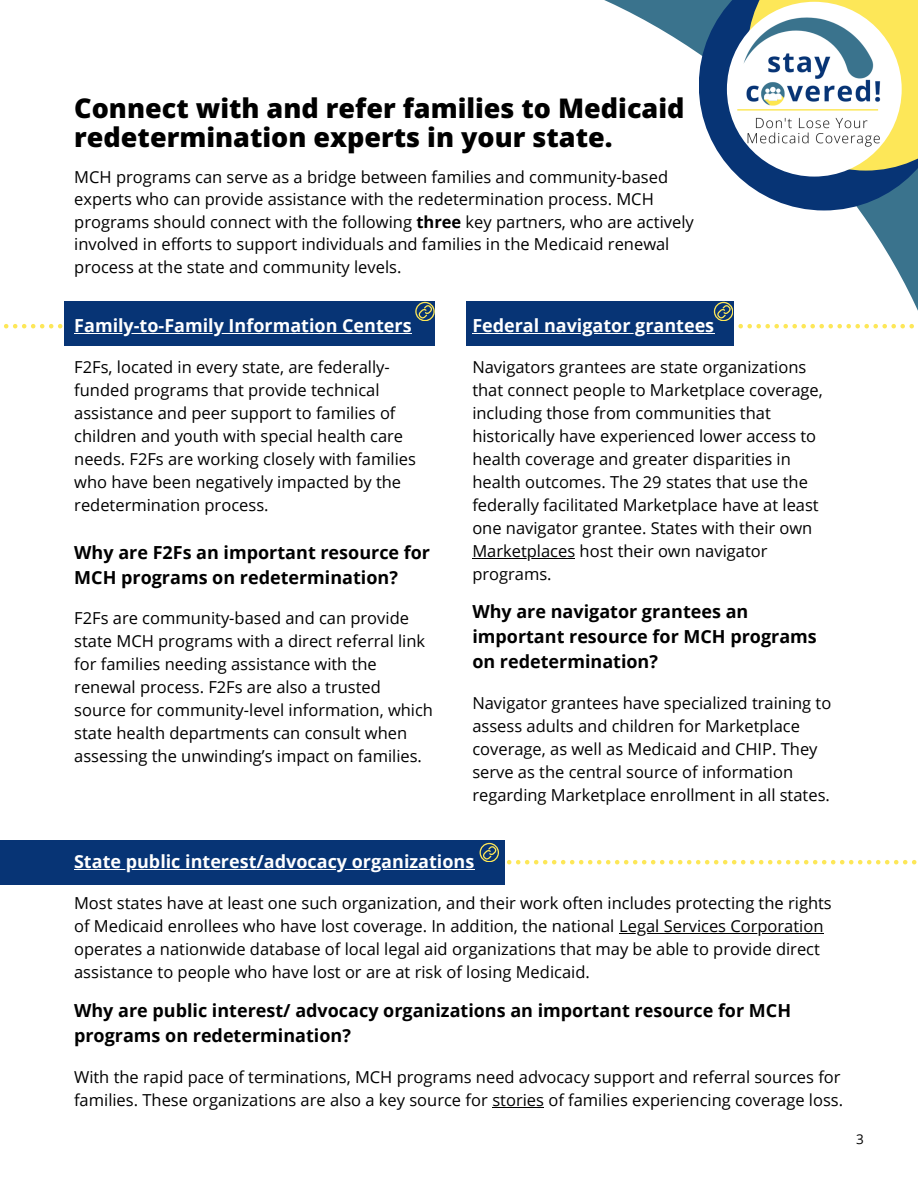
<style>
.page{position:relative;width:918px;height:1188px;background:#fff}
.page>*{position:absolute;margin:0;border:0;box-sizing:border-box;transform-origin:0 0}
.t1{font:800 27px/29px "Open Sans";color:#000}
.t2{font:700 18px/25px "Open Sans";color:#000}
.t3{font:700 18px "Open Sans";color:#fff}
.t4{font:16.5px/23px "Open Sans";color:#000}
.t5{font:13.5px "Open Sans";color:#000}
.s1{font-weight:700}
</style>
<div class="page">
<div style="left:466px;top:302px;width:267px;height:44px;background:#073475"></div>
<div style="left:64px;top:302px;width:371px;height:44px;background:#073475"></div>
<div style="left:0;top:840px;width:504px;height:44px;background:#073475"></div>
<hr style="left:472px;top:333px;width:242px;height:1px;background:#fff">
<hr style="left:472px;top:558px;width:103px;height:1px;background:#000">
<hr style="left:74px;top:869px;width:401px;height:1px;background:#fff">
<hr style="left:619px;top:933px;width:205px;height:1px;background:#000">
<hr style="left:492px;top:1107px;width:52px;height:1px;background:#000">
<svg style="left:507px;top:860px;width:409px;height:4px"></svg>
<svg style="left:4px;top:324px;width:58px;height:4px"></svg>
<svg style="left:531px;top:0;width:387px;height:346px"></svg>
<svg style="left:699px;top:0;width:219px;height:210px;fill:#073475"></svg>
<div style="left:747px;top:0;width:171px;height:171px;background:#fde758"></div>
<img style="left:727px;top:2px;width:175px;height:175px;border-radius:50%">
<svg style="left:415px;top:302px;width:19px;height:19px"></svg>
<hr style="left:74px;top:333px;width:338px;height:1px;background:#fff">
<svg style="left:714px;top:302px;width:204px;height:26px"></svg>
<svg style="left:480px;top:843px;width:19px;height:19px"></svg>
<h1 class="t1" style="left:74px;top:93px;width:612px">Connect with and refer families to Medicaid redetermination experts in your state.</h1>
<p class="t4" style="left:74px;top:165px;width:621px;line-height:22.5px">MCH programs can serve as a bridge between families and community-based experts who can provide assistance with the redetermination process. MCH programs should connect with the following <span class="s1">three</span> key partners, who are actively involved in efforts to support individuals and families in the Medicaid renewal process at the state and community levels.</p>
<p class="t3" style="left:74px;top:312px;width:339px">Family-to-Family Information Centers</p>
<p class="t4" style="left:74px;top:355px;width:343px">F2Fs, located in every state, are federally&shy;funded programs that provide technical assistance and peer support to families of children and youth with special health care needs. F2Fs are working closely with families who have been negatively impacted by the redetermination process.</p>
<p class="t2" style="left:74px;top:539px;width:357px">Why are F2Fs an important resource for<br>MCH programs on redetermination?</p>
<p class="t4" style="left:74px;top:607px;width:360px">F2Fs are community-based and can provide state MCH programs with a direct referral link for families needing assistance with the renewal process. F2Fs are also a trusted source for community-level information, which state health departments can consult when assessing the unwinding’s impact on families.</p>
<p class="t3" style="left:472px;top:312px;width:243px">Federal navigator grantees</p>
<p class="t4" style="left:472px;top:355px;width:352px">Navigators grantees are state organizations that connect people to Marketplace coverage, including those from communities that historically have experienced lower access to health coverage and greater disparities in health outcomes. The 29 states that use the federally facilitated Marketplace have at least one navigator grantee. States with their own Marketplaces host their own navigator programs.</p>
<p class="t2" style="left:472px;top:599px;width:346px">Why are navigator grantees an important resource for MCH programs on redetermination?</p>
<p class="t4" style="left:472px;top:692px;width:361px">Navigator grantees have specialized training to assess adults and children for Marketplace coverage, as well as Medicaid and CHIP. They serve as the central source of information regarding Marketplace enrollment in all states.</p>
<p class="t3" style="left:74px;top:849px;width:402px">State public interest/advocacy organizations</p>
<p class="t4" style="left:74px;top:892px;width:759px">Most states have at least one such organization, and their work often includes protecting the rights of Medicaid enrollees who have lost coverage. In addition, the national Legal Services Corporation operates a nationwide database of local legal aid organizations that may be able to provide direct assistance to people who have lost or are at risk of losing Medicaid.</p>
<p class="t2" style="left:74px;top:998px;width:719px">Why are public interest/ advocacy organizations an important resource for MCH programs on redetermination?</p>
<p class="t4" style="left:74px;top:1066px;width:771px">With the rapid pace of terminations, MCH programs need advocacy support and referral sources for families. These organizations are also a key source for stories of families experiencing coverage loss.</p>
<p class="t5" style="left:856px;top:1130px;width:9px">3</p>
</div>
